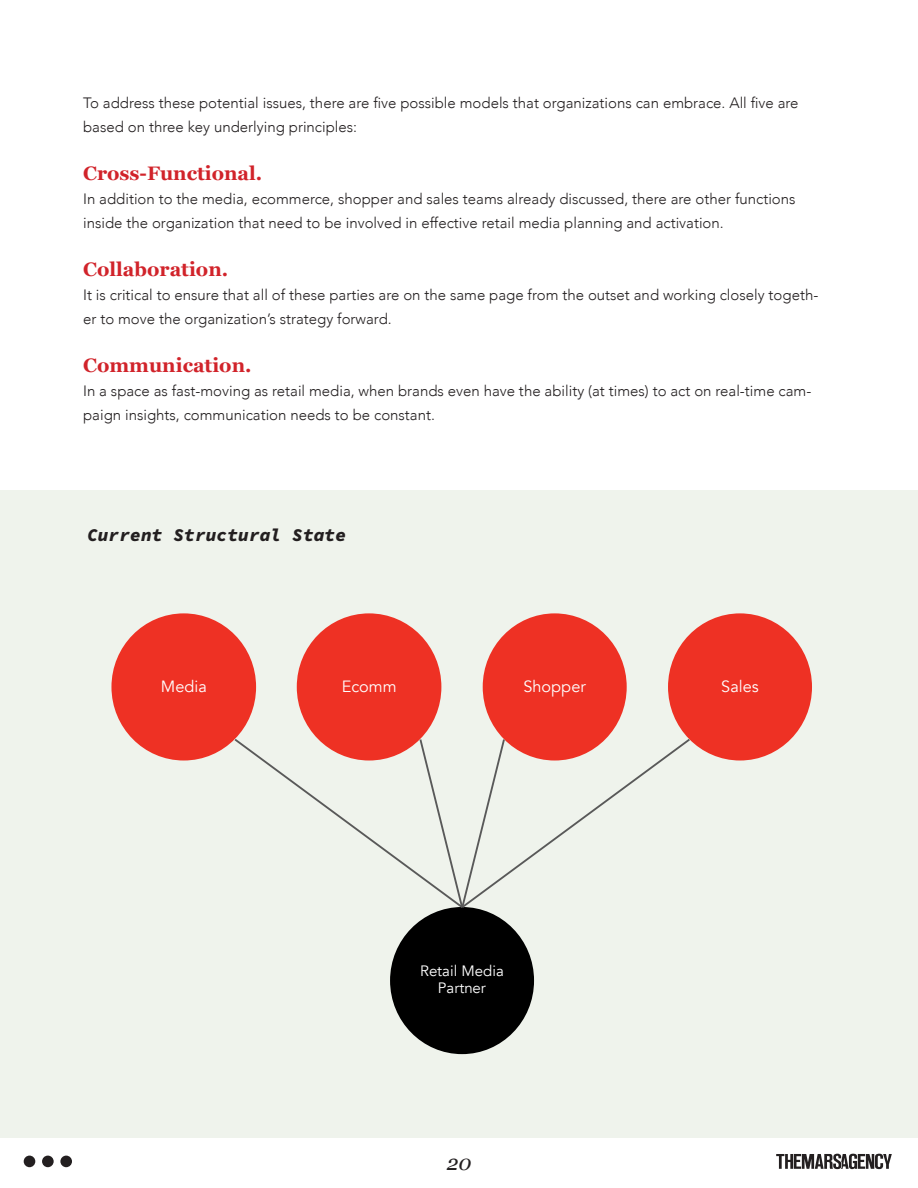
<style>
.page{position:relative;width:918px;height:1188px;background:#fff}
.page>*{position:absolute;margin:0;border:0;box-sizing:border-box;transform-origin:0 0}
.t1{font:italic 21px "Georgia";color:#231f20}
.t2{font:700 19.5px "Georgia";color:#d1232a}
.t3{font:italic 18px "Source Code Variable";color:#231f20}
.t4{font:16.35px "Avenir";color:#fff}
.t5{font:300 15px/24px "Avenir";color:#231f20}
.t6{font:15px/17.5px "Avenir";color:#fff;text-align:center}
</style>
<div class="page">
<div style="left:24px;top:1156px;width:11px;height:11px;background:#231f20;border-radius:50%"></div>
<div style="left:42px;top:1156px;width:12px;height:11px;background:#231f20;border-radius:50%"></div>
<div style="left:60px;top:1156px;width:12px;height:11px;background:#231f20;border-radius:50%"></div>
<svg style="left:776px;top:1154px;width:116px;height:15px"></svg>
<div style="left:0;top:491px;width:918px;height:647px;background:#eff3ec"></div>
<div style="left:390px;top:907px;width:144px;height:147px;background:#000;border-radius:50%"></div>
<div style="left:111px;top:613px;width:145px;height:148px;background:#ee3124;border-radius:50%"></div>
<div style="left:297px;top:613px;width:144px;height:148px;background:#ee3124;border-radius:50%"></div>
<div style="left:483px;top:613px;width:144px;height:148px;background:#ee3124;border-radius:50%"></div>
<div style="left:668px;top:613px;width:144px;height:148px;background:#ee3124;border-radius:50%"></div>
<svg style="left:232px;top:737px;width:460px;height:173px"></svg>
<p class="t5" style="left:83px;top:91px;width:717px">To address these potential issues, there are five possible models that organizations can embrace. All five are based on three key underlying principles:</p>
<p class="t2" style="left:83px;top:158px;width:181px">Cross-Functional.</p>
<p class="t5" style="left:83px;top:187px;width:714px">In addition to the media, ecommerce, shopper and sales teams already discussed, there are other functions inside the organization that need to be involved in effective retail media planning and activation.</p>
<p class="t2" style="left:83px;top:254px;width:147px">Collaboration.</p>
<p class="t5" style="left:83px;top:283px;width:737px">It is critical to ensure that all of these parties are on the same page from the outset and working closely togeth&shy;er to move the organization’s strategy forward.</p>
<p class="t2" style="left:83px;top:350px;width:170px">Communication.</p>
<p class="t5" style="left:83px;top:379px;width:730px">In a space as fast-moving as retail media, when brands even have the ability (at times) to act on real-time cam&shy;paign insights, communication needs to be constant.</p>
<p class="t3" style="left:87px;top:522px;width:261px">Current Structural State</p>
<p class="t4" style="left:161px;top:677px;width:47px">Media</p>
<p class="t4" style="left:342px;top:677px;width:57px">Ecomm</p>
<p class="t4" style="left:523px;top:677px;width:64px">Shopper</p>
<p class="t4" style="left:721px;top:677px;width:39px">Sales</p>
<p class="t6" style="left:420px;top:962px;width:85px">Retail Media<br>Partner</p>
<h1 class="t1" style="left:447px;top:1148px;width:26px">20</h1>
</div>
